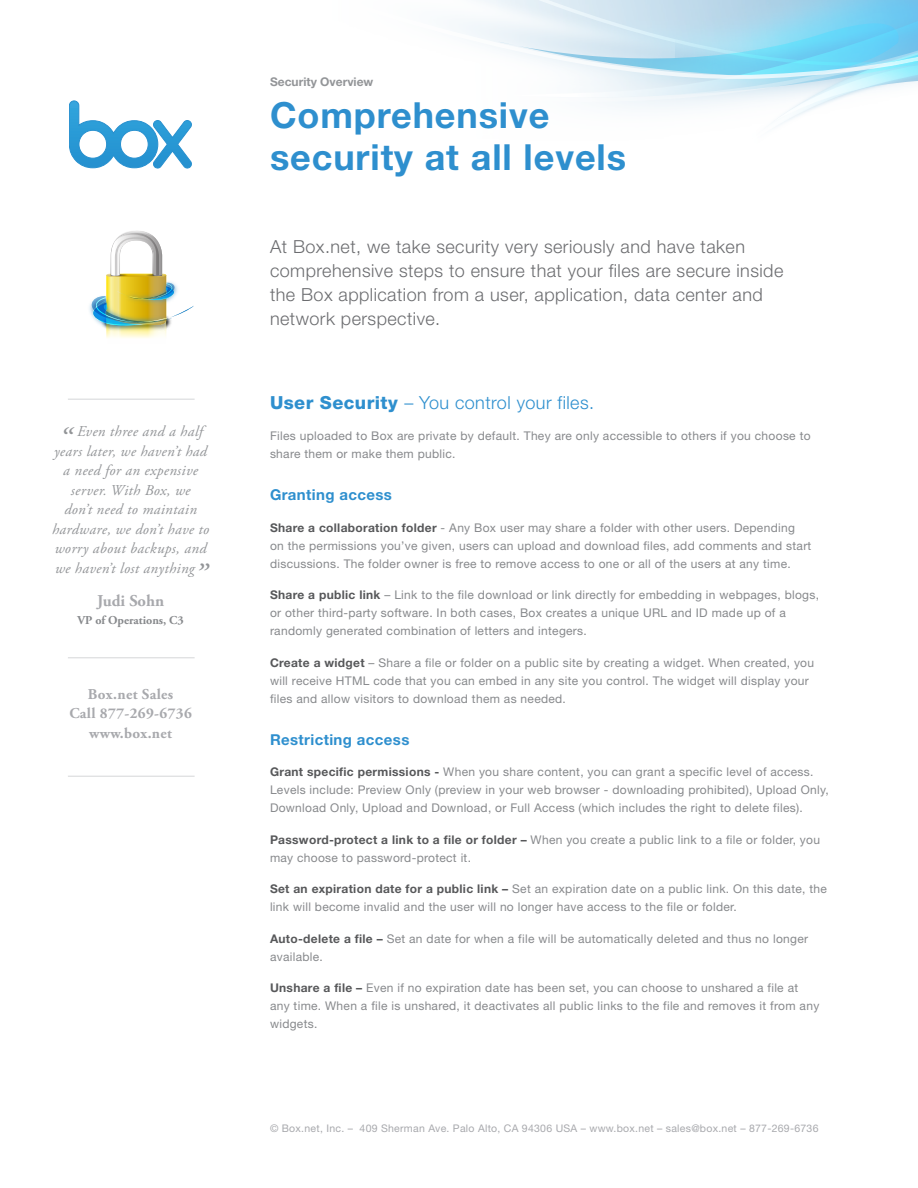
<style>
.page{position:relative;width:918px;height:1188px;background:#fff}
.page>*{position:absolute;margin:0;border:0;box-sizing:border-box;transform-origin:0 0}
.t1{font:700 36px/42px "Helvetica Neue";letter-spacing:.025em;color:#2e8fce}
.t2{font:300 18px/24px "Helvetica Neue";letter-spacing:.025em;color:#6c6d70}
.t3{font:300 18px "Helvetica Neue";letter-spacing:.025em;color:#2e8fce}
.t4{font:700 16.5px "Adobe Garamond Pro";color:#a8a9ad}
.t5{font:italic 15px/19.5px "Adobe Garamond Pro";letter-spacing:.025em;color:#939598;text-align:center}
.t6{font:700 15px/19.5px "Adobe Garamond Pro";letter-spacing:.025em;color:#a8a9ad;text-align:center}
.t7{font:700 15px "Helvetica Neue";letter-spacing:.025em;color:#2e8fce}
.t8{font:12px/18px "Helvetica Neue";letter-spacing:.025em;color:#87898c}
.t9{font:700 12px "Adobe Garamond Pro";color:#87898c}
.t10{font:700 12px "Helvetica Neue";color:#939598}
.t11{font:10.5px "Helvetica Neue";letter-spacing:.025em;color:#a8a9ad}
.s1{font-size:33px}
.s2{font-weight:800}
.s3{font-weight:700;color:#57585a}
</style>
<div class="page">
<svg style="left:458px;top:0;width:460px;height:124px"></svg>
<img style="left:92px;top:231px;width:102px;height:107px">
<svg style="left:69px;top:101px;width:123px;height:67px"></svg>
<hr style="left:68px;top:657px;width:127px;height:1px;background:#dddee0">
<hr style="left:68px;top:399px;width:127px;height:1px;background:#dddee0">
<hr style="left:68px;top:776px;width:127px;height:1px;background:#dddee0">
<p class="t5" style="left:52px;top:422px;width:159px"><span class="s1">“</span> Even three and a half years later, we haven’t had a need for an expensive server. With Box, we<br>don’t need to maintain hardware, we don’t have to worry about backups, and we haven’t lost anything<span class="s1">”</span></p>
<h3 class="t4" style="left:97px;top:591px;width:69px">Judi Sohn</h3>
<p class="t9" style="left:78px;top:613px;width:108px">VP of Operations, C3</p>
<p class="t6" style="left:69px;top:685px;width:124px">Box.net Sales<br>Call 877-269-6736 www.box.net</p>
<p class="t10" style="left:270px;top:75px;width:105px">Security Overview</p>
<h1 class="t1" style="left:270px;top:94px;width:358px">Comprehensive security at all levels</h1>
<h2 class="t2" style="left:270px;top:234px;width:515px">At Box.net, we take security very seriously and have taken comprehensive steps to ensure that your files are secure inside the Box application from a user, application, data center and network perspective.</h2>
<h2 class="t3" style="left:270px;top:391px;width:326px"><span class="s2">User Security</span> – You control your files.</h2>
<p class="t8" style="left:270px;top:427px;width:542px">Files uploaded to Box are private by default. They are only accessible to others if you choose to share them or make them public.</p>
<p class="t7" style="left:270px;top:486px;width:123px">Granting access</p>
<p class="t8" style="left:270px;top:518px;width:543px"><span class="s3">Share a collaboration folder</span> - Any Box user may share a folder with other users. Depending on the permissions you’ve given, users can upload and download files, add comments and start discussions. The folder owner is free to remove access to one or all of the users at any time.</p>
<p class="t8" style="left:270px;top:586px;width:551px"><span class="s3">Share a public link</span> – Link to the file download or link directly for embedding in webpages, blogs, or other third-party software. In both cases, Box creates a unique URL and ID made up of a randomly generated combination of letters and integers.</p>
<p class="t8" style="left:270px;top:653px;width:546px"><span class="s3">Create a widget</span> – Share a file or folder on a public site by creating a widget. When created, you will receive HTML code that you can embed in any site you control. The widget will display your files and allow visitors to download them as needed.</p>
<p class="t7" style="left:270px;top:730px;width:141px">Restricting access</p>
<p class="t8" style="left:270px;top:763px;width:560px"><span class="s3">Grant specific permissions -</span> When you share content, you can grant a specific level of access.<br>Levels include: Preview Only (preview in your web browser - downloading prohibited), Upload Only,<br>Download Only, Upload and Download, or Full Access (which includes the right to delete files).</p>
<p class="t8" style="left:270px;top:830px;width:552px"><span class="s3">Password-protect a link to a file or folder –</span> When you create a public link to a file or folder, you may choose to password-protect it.</p>
<p class="t8" style="left:270px;top:880px;width:558px"><span class="s3">Set an expiration date for a public link –</span> Set an expiration date on a public link. On this date, the link will become invalid and the user will no longer have access to the file or folder.</p>
<p class="t8" style="left:270px;top:929px;width:540px"><span class="s3">Auto-delete a file –</span> Set an date for when a file will be automatically deleted and thus no longer available.</p>
<p class="t8" style="left:270px;top:979px;width:551px"><span class="s3">Unshare a file –</span> Even if no expiration date has been set, you can choose to unshared a file at any time. When a file is unshared, it deactivates all public links to the file and removes it from any widgets.</p>
<p class="t11" style="left:270px;top:1122px;width:550px">© Box.net, Inc. – 409 Sherman Ave. Palo Alto, CA 94306 USA – www.box.net – sales@box.net – 877-269-6736</p>
</div>
